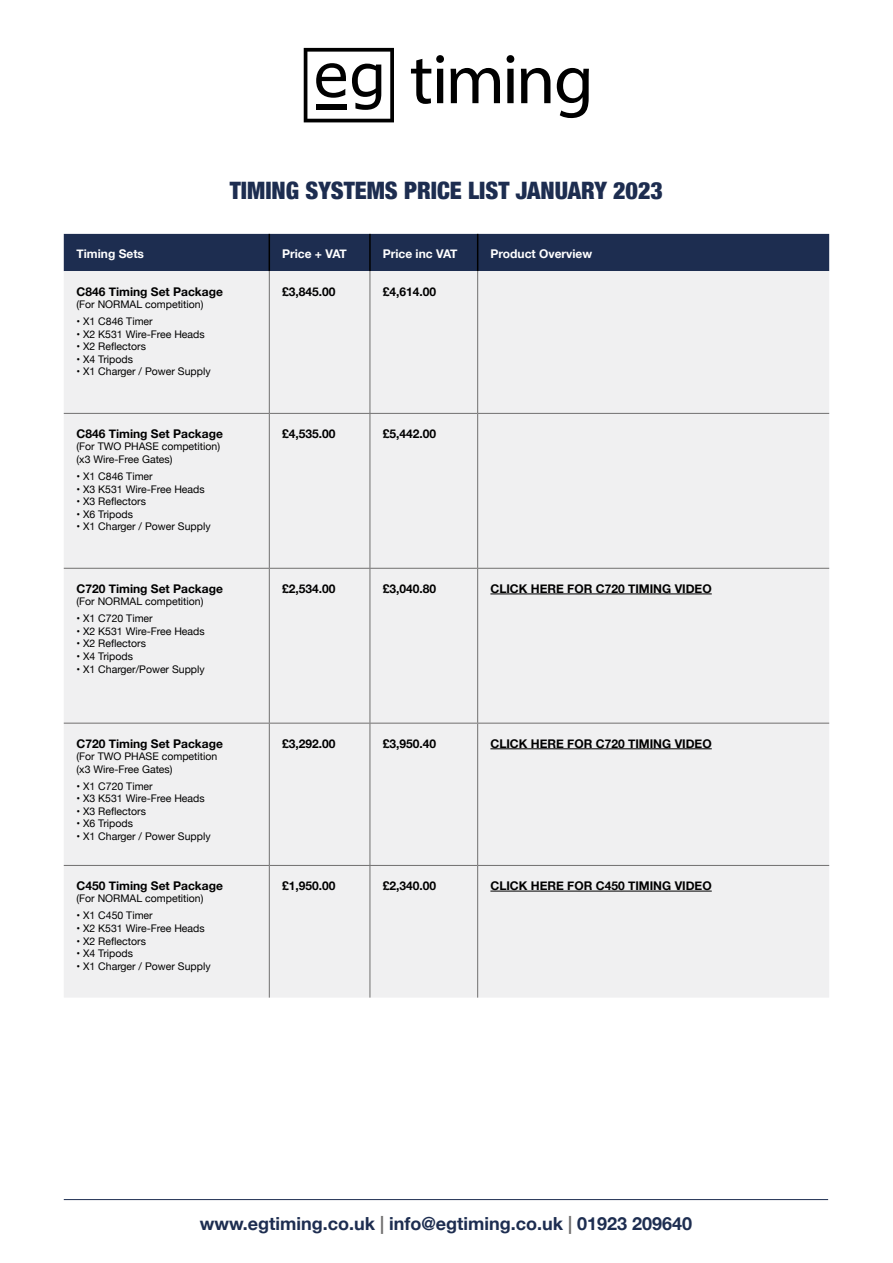
<style>
.page{position:relative;width:893px;height:1263px;background:#fff}
.page>*{position:absolute;margin:0;border:0;box-sizing:border-box;transform-origin:0 0}
.t1{font:71.25px "Myriad Pro";letter-spacing:-.04em;color:#000}
.t2{font:900 condensed 24px "Helvetica Neue";color:#1d2d50}
.t3{font:700 18px "Helvetica Neue";color:#1d2d50}
.t4{font:700 12px "Helvetica Neue";color:#000}
.t5{font:700 12px "Helvetica Neue";color:#fff}
.t6{font:10.5px/12.6px "Helvetica Neue";color:#000}
.s1{color:#706f6f}
</style>
<div class="page">
<svg style="left:304px;top:48px;width:90px;height:74px"></svg>
<div style="left:64px;top:234px;width:765px;height:37px;background:#1d2d50"></div>
<div style="left:64px;top:271px;width:765px;height:726px;background:#f0f0f1"></div>
<hr style="left:269px;top:234px;width:1px;height:37px;background:#000">
<hr style="left:369px;top:234px;width:2px;height:37px;background:#000">
<hr style="left:477px;top:234px;width:1px;height:37px;background:#000">
<hr style="left:269px;top:271px;width:1px;height:142px;background:#706f6f">
<hr style="left:370px;top:271px;width:1px;height:142px;background:#706f6f">
<hr style="left:477px;top:271px;width:1px;height:142px;background:#706f6f">
<hr style="left:64px;top:413px;width:205px;height:1px;background:#706f6f">
<hr style="left:269px;top:413px;width:101px;height:1px;background:#706f6f">
<hr style="left:269px;top:414px;width:1px;height:154px;background:#706f6f">
<hr style="left:370px;top:413px;width:108px;height:1px;background:#706f6f">
<hr style="left:370px;top:414px;width:1px;height:154px;background:#706f6f">
<hr style="left:478px;top:413px;width:351px;height:1px;background:#706f6f">
<hr style="left:477px;top:414px;width:1px;height:154px;background:#706f6f">
<hr style="left:64px;top:568px;width:205px;height:1px;background:#706f6f">
<hr style="left:269px;top:568px;width:101px;height:1px;background:#706f6f">
<hr style="left:269px;top:569px;width:1px;height:154px;background:#706f6f">
<hr style="left:370px;top:568px;width:108px;height:1px;background:#706f6f">
<hr style="left:370px;top:569px;width:1px;height:154px;background:#706f6f">
<hr style="left:478px;top:568px;width:351px;height:1px;background:#706f6f">
<hr style="left:477px;top:569px;width:1px;height:154px;background:#706f6f">
<hr style="left:64px;top:723px;width:205px;height:1px;background:#706f6f">
<hr style="left:269px;top:723px;width:101px;height:1px;background:#706f6f">
<hr style="left:370px;top:723px;width:108px;height:1px;background:#706f6f">
<hr style="left:478px;top:723px;width:351px;height:1px;background:#706f6f">
<hr style="left:269px;top:723px;width:1px;height:142px;background:#706f6f">
<hr style="left:370px;top:723px;width:1px;height:142px;background:#706f6f">
<hr style="left:477px;top:723px;width:1px;height:142px;background:#706f6f">
<hr style="left:64px;top:865px;width:205px;height:1px;background:#706f6f">
<hr style="left:269px;top:865px;width:101px;height:1px;background:#706f6f">
<hr style="left:269px;top:866px;width:1px;height:131px;background:#706f6f">
<hr style="left:370px;top:865px;width:108px;height:1px;background:#706f6f">
<hr style="left:370px;top:866px;width:1px;height:131px;background:#706f6f">
<hr style="left:478px;top:865px;width:351px;height:1px;background:#706f6f">
<hr style="left:477px;top:866px;width:1px;height:131px;background:#706f6f">
<hr style="left:490px;top:594px;width:222px;height:1px;background:#000">
<hr style="left:490px;top:748px;width:222px;height:1px;background:#000">
<hr style="left:490px;top:891px;width:222px;height:1px;background:#000">
<hr style="left:64px;top:1199px;width:764px;height:1px;background:#1d2d50">
<h1 class="t1" style="left:410px;top:35px;width:186px">timing</h1>
<h2 class="t2" style="left:230px;top:171px;width:435px">TIMING SYSTEMS PRICE LIST JANUARY 2023</h2>
<p class="t5" style="left:77px;top:245px;width:69px">Timing Sets</p>
<p class="t5" style="left:282px;top:245px;width:66px">Price + VAT</p>
<p class="t5" style="left:383px;top:245px;width:76px">Price inc VAT</p>
<p class="t5" style="left:490px;top:245px;width:103px">Product Overview</p>
<p class="t4" style="left:77px;top:282px;width:148px">C846 Timing Set Package</p>
<p class="t6" style="left:77px;top:299px;width:128px">(For NORMAL competition)</p>
<p class="t6" style="left:77px;top:316px;width:78px">• X1 C846 Timer</p>
<p class="t6" style="left:77px;top:328px;width:130px">• X2 K531 Wire-Free Heads</p>
<p class="t6" style="left:77px;top:341px;width:71px">• X2 Reflectors</p>
<p class="t6" style="left:77px;top:353px;width:58px">• X4 Tripods</p>
<p class="t6" style="left:77px;top:366px;width:136px">• X1 Charger / Power Supply</p>
<p class="t4" style="left:282px;top:282px;width:55px">£3,845.00</p>
<p class="t4" style="left:383px;top:282px;width:55px">£4,614.00</p>
<p class="t4" style="left:77px;top:424px;width:148px">C846 Timing Set Package</p>
<p class="t6" style="left:77px;top:441px;width:145px">(For TWO PHASE competition) (x3 Wire-Free Gates)</p>
<p class="t6" style="left:77px;top:470px;width:78px">• X1 C846 Timer</p>
<p class="t6" style="left:77px;top:483px;width:130px">• X3 K531 Wire-Free Heads</p>
<p class="t6" style="left:77px;top:496px;width:71px">• X3 Reflectors</p>
<p class="t6" style="left:77px;top:508px;width:58px">• X6 Tripods</p>
<p class="t6" style="left:77px;top:521px;width:136px">• X1 Charger / Power Supply</p>
<p class="t4" style="left:77px;top:579px;width:148px">C720 Timing Set Package</p>
<p class="t6" style="left:77px;top:596px;width:128px">(For NORMAL competition)</p>
<p class="t6" style="left:77px;top:613px;width:78px">• X1 C720 Timer</p>
<p class="t6" style="left:77px;top:625px;width:130px">• X2 K531 Wire-Free Heads</p>
<p class="t6" style="left:77px;top:638px;width:71px">• X2 Reflectors</p>
<p class="t6" style="left:77px;top:650px;width:58px">• X4 Tripods</p>
<p class="t6" style="left:77px;top:663px;width:130px">• X1 Charger/Power Supply</p>
<p class="t4" style="left:77px;top:734px;width:148px">C720 Timing Set Package</p>
<p class="t6" style="left:77px;top:751px;width:142px">(For TWO PHASE competition (x3 Wire-Free Gates)</p>
<p class="t6" style="left:77px;top:780px;width:78px">• X1 C720 Timer</p>
<p class="t6" style="left:77px;top:793px;width:130px">• X3 K531 Wire-Free Heads</p>
<p class="t6" style="left:77px;top:805px;width:71px">• X3 Reflectors</p>
<p class="t6" style="left:77px;top:818px;width:58px">• X6 Tripods</p>
<p class="t6" style="left:77px;top:831px;width:136px">• X1 Charger / Power Supply</p>
<p class="t4" style="left:77px;top:876px;width:148px">C450 Timing Set Package</p>
<p class="t6" style="left:77px;top:893px;width:128px">(For NORMAL competition)</p>
<p class="t6" style="left:77px;top:910px;width:78px">• X1 C450 Timer</p>
<p class="t6" style="left:77px;top:922px;width:130px">• X2 K531 Wire-Free Heads</p>
<p class="t6" style="left:77px;top:935px;width:71px">• X2 Reflectors</p>
<p class="t6" style="left:77px;top:948px;width:58px">• X4 Tripods</p>
<p class="t6" style="left:77px;top:960px;width:136px">• X1 Charger / Power Supply</p>
<p class="t4" style="left:282px;top:424px;width:55px">£4,535.00</p>
<p class="t4" style="left:383px;top:424px;width:55px">£5,442.00</p>
<p class="t4" style="left:282px;top:579px;width:55px">£2,534.00</p>
<p class="t4" style="left:383px;top:579px;width:55px">£3,040.80</p>
<p class="t4" style="left:490px;top:579px;width:223px">CLICK HERE FOR C720 TIMING VIDEO</p>
<p class="t4" style="left:282px;top:734px;width:55px">£3,292.00</p>
<p class="t4" style="left:383px;top:734px;width:55px">£3,950.40</p>
<p class="t4" style="left:490px;top:734px;width:223px">CLICK HERE FOR C720 TIMING VIDEO</p>
<p class="t4" style="left:282px;top:876px;width:55px">£1,950.00</p>
<p class="t4" style="left:383px;top:876px;width:55px">£2,340.00</p>
<p class="t4" style="left:490px;top:876px;width:223px">CLICK HERE FOR C450 TIMING VIDEO</p>
<h3 class="t3" style="left:200px;top:1209px;width:494px">www.egtiming.co.uk <span class="s1">|</span> info@egtiming.co.uk <span class="s1">|</span> 01923 209640</h3>
</div>
